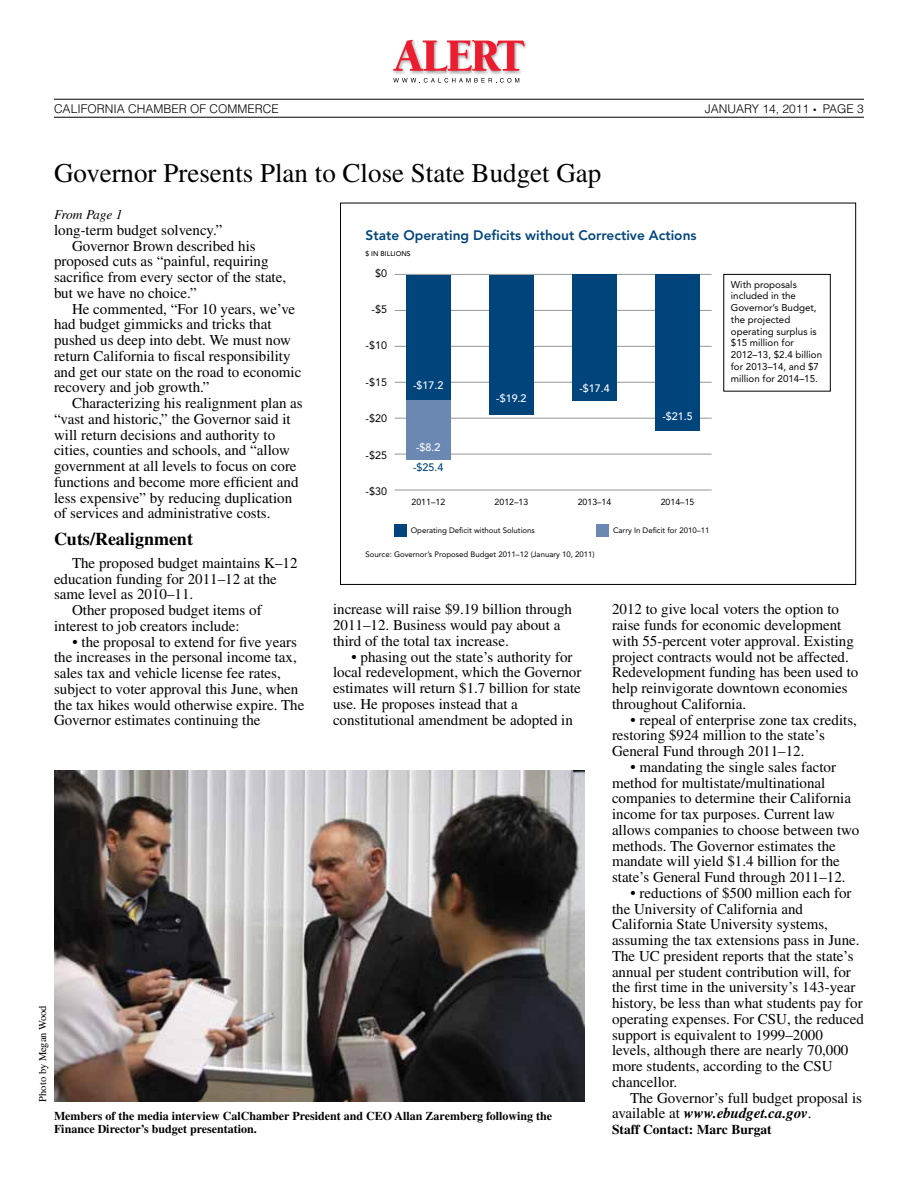
<style>
.page{position:relative;width:918px;height:1188px;background:#fff}
.page>*{position:absolute;margin:0;border:0;box-sizing:border-box;transform-origin:0 0}
.t1{font:27px "Times";color:#000}
.t2{font:700 18px "Times";color:#000}
.t3{font:15px/15.8px "Times";color:#000}
.t4{font:800 13.65px "Avenir LT Std";color:#00447c}
.t5{font:700 13.5px "Times";color:#000}
.t6{font:italic 13.5px "Times";letter-spacing:-.025em;color:#000}
.t7{font:700 12px/12.8px "Times";color:#000}
.t8{font:300 12px "Helvetica";color:#000}
.t9{font:500 10.8px "Avenir LT Std";color:#fff}
.t10{font:10.8px "Avenir LT Std";color:#000}
.t11{font:500 10.8px "Avenir LT Std";color:#00447c}
.t12{font:10.5px "Times";color:#000}
.t13{font:9.75px/11.7px "Avenir LT Std";color:#000}
.t14{font:8.85px "Avenir LT Std";color:#000}
.t15{font:7.8px "Avenir LT Std";color:#000}
.t16{font:500 6.9px "Avenir LT Std";color:#000}
.s1{font-family:"Adobe Garamond Pro"}
.s2{font-weight:700;font-style:italic}
</style>
<div class="page">
<hr style="left:54px;top:99px;width:810px;height:1px;background:#000">
<hr style="left:54px;top:117px;width:810px;height:1px;background:#000">
<img style="left:426px;top:72px;width:21px;height:2px">
<img style="left:503px;top:41px;width:23px;height:33px">
<img style="left:393px;top:72px;width:33px;height:2px">
<img style="left:474px;top:72px;width:28px;height:2px">
<img style="left:447px;top:72px;width:26px;height:2px">
<svg style="left:393px;top:40px;width:132px;height:32px"></svg>
<svg style="left:393px;top:78px;width:126px;height:5px"></svg>
<hr style="left:395px;top:490px;width:317px;height:1px;background:#939598">
<hr style="left:395px;top:454px;width:317px;height:1px;background:#939598">
<hr style="left:395px;top:418px;width:317px;height:1px;background:#939598">
<hr style="left:395px;top:382px;width:317px;height:1px;background:#939598">
<hr style="left:395px;top:346px;width:317px;height:1px;background:#939598">
<hr style="left:395px;top:310px;width:317px;height:1px;background:#939598">
<hr style="left:395px;top:274px;width:317px;height:1px;background:#939598">
<div style="left:406px;top:275px;width:44px;height:185px;background:#00447c"></div>
<div style="left:406px;top:400px;width:44px;height:60px;background:#6b88b3"></div>
<div style="left:489px;top:275px;width:44px;height:139px;background:#00447c"></div>
<div style="left:573px;top:275px;width:44px;height:126px;background:#00447c"></div>
<div style="left:656px;top:275px;width:44px;height:156px;background:#00447c"></div>
<div style="left:724px;top:274px;width:107px;height:117px;border:1px solid #000"></div>
<div style="left:394px;top:525px;width:13px;height:12px;background:#00447c"></div>
<div style="left:596px;top:525px;width:13px;height:12px;background:#6b88b3"></div>
<img style="left:54px;top:771px;width:531px;height:331px">
<p class="t8" style="left:54px;top:101px;width:226px">CALIFORNIA CHAMBER OF COMMERCE</p>
<p class="t8" style="left:705px;top:101px;width:161px">JANUARY 14, 2011 ● PAGE 3</p>
<h1 class="t1" style="left:54px;top:158px;width:549px">Governor Presents Plan to Close State Budget Gap</h1>
<p class="t6" style="left:54px;top:207px;width:70px">From Page 1</p>
<p class="t3" style="left:54px;top:222px;width:170px">long-term budget solvency.”</p>
<p class="t3" style="left:72px;top:238px;width:185px">Governor Brown described his</p>
<p class="t3" style="left:54px;top:253px;width:216px">proposed cuts as “painful, requiring</p>
<p class="t3" style="left:54px;top:269px;width:234px">sacrifice from every sector of the state,</p>
<p class="t3" style="left:54px;top:285px;width:144px">but we have no choice.”</p>
<p class="t3" style="left:72px;top:301px;width:225px">He commented, “For 10 years, we’ve</p>
<p class="t3" style="left:54px;top:316px;width:219px">had budget gimmicks and tricks that</p>
<p class="t3" style="left:54px;top:332px;width:239px">pushed us deep into debt. We must now</p>
<p class="t3" style="left:54px;top:348px;width:238px">return California to fiscal responsibility</p>
<p class="t3" style="left:54px;top:364px;width:249px">and get our state on the road to economic</p>
<p class="t3" style="left:54px;top:379px;width:157px">recovery and job growth.”</p>
<p class="t3" style="left:72px;top:395px;width:232px">Characterizing his realignment plan as</p>
<p class="t3" style="left:54px;top:411px;width:238px">“vast and historic,” the Governor said it</p>
<p class="t3" style="left:54px;top:427px;width:223px">will return decisions and authority to</p>
<p class="t3" style="left:54px;top:442px;width:237px">cities, counties and schools, and “allow</p>
<p class="t3" style="left:54px;top:458px;width:244px">government at all levels to focus on core</p>
<p class="t3" style="left:54px;top:474px;width:246px">functions and become more efficient and</p>
<p class="t3" style="left:54px;top:490px;width:240px">less expensive” by reducing duplication</p>
<p class="t3" style="left:54px;top:505px;width:218px">of services and administrative costs.</p>
<p class="t2" style="left:54px;top:528px;width:140px">Cuts/Realignment</p>
<p class="t3" style="left:72px;top:555px;width:227px">The proposed budget maintains K–12</p>
<p class="t3" style="left:54px;top:571px;width:224px">education funding for 2011–12 at the</p>
<p class="t3" style="left:54px;top:586px;width:141px">same level as 2010–11.</p>
<p class="t3" style="left:72px;top:602px;width:191px">Other proposed budget items of</p>
<p class="t3" style="left:54px;top:618px;width:187px">interest to job creators include:</p>
<p class="t3" style="left:54px;top:634px;width:252px;text-indent:18px"><span class="s1">•</span> the proposal to extend for five years the increases in the personal income tax, sales tax and vehicle license fee rates, subject to voter approval this June, when the tax hikes would otherwise expire. The Governor estimates continuing the</p>
<p class="t4" style="left:366px;top:228px;width:332px">State Operating Deficits without Corrective Actions</p>
<p class="t16" style="left:366px;top:250px;width:47px">$ IN BILLIONS</p>
<p class="t10" style="left:375px;top:267px;width:13px">$0</p>
<p class="t13" style="left:731px;top:279px;width:93px">With proposals included in the<br>Governor’s Budget, the projected operating surplus is $15 million for<br>2012–13, $2.4 billion for 2013–14, and $7 million for 2014–15.</p>
<p class="t10" style="left:372px;top:303px;width:17px">-$5</p>
<p class="t10" style="left:366px;top:339px;width:23px">-$10</p>
<p class="t10" style="left:366px;top:376px;width:23px">-$15</p>
<p class="t9" style="left:413px;top:379px;width:32px">-$17.2</p>
<p class="t9" style="left:579px;top:382px;width:32px">-$17.4</p>
<p class="t9" style="left:496px;top:392px;width:32px">-$19.2</p>
<p class="t9" style="left:662px;top:411px;width:32px">-$21.5</p>
<p class="t10" style="left:366px;top:412px;width:23px">-$20</p>
<p class="t9" style="left:416px;top:441px;width:26px">-$8.2</p>
<p class="t11" style="left:413px;top:461px;width:32px">-$25.4</p>
<p class="t14" style="left:412px;top:497px;width:35px">2011–12</p>
<p class="t10" style="left:366px;top:449px;width:23px">-$25</p>
<p class="t10" style="left:366px;top:485px;width:23px">-$30</p>
<p class="t14" style="left:495px;top:497px;width:35px">2012–13</p>
<p class="t14" style="left:578px;top:497px;width:35px">2013–14</p>
<p class="t14" style="left:661px;top:497px;width:35px">2014–15</p>
<p class="t15" style="left:411px;top:526px;width:126px">Operating Deficit without Solutions</p>
<p class="t15" style="left:613px;top:526px;width:98px">Carry In Deficit for 2010–11</p>
<p class="t15" style="left:366px;top:550px;width:231px">Source: Governor’s Proposed Budget 2011–12 (January 10, 2011)</p>
<p class="t3" style="left:333px;top:601px;width:241px">increase will raise $9.19 billion through<br>2011–12. Business would pay about a third of the total tax increase.</p>
<p class="t3" style="left:333px;top:649px;width:250px;text-indent:18px"><span class="s1">•</span> phasing out the state’s authority for local redevelopment, which the Governor estimates will return $1.7 billion for state use. He proposes instead that a constitutional amendment be adopted in</p>
<p class="t3" style="left:612px;top:601px;width:248px">2012 to give local voters the option to raise funds for economic development with 55-percent voter approval. Existing project contracts would not be affected.<br>Redevelopment funding has been used to help reinvigorate downtown economies throughout California.</p>
<p class="t3" style="left:612px;top:712px;width:246px;text-indent:18px"><span class="s1">•</span> repeal of enterprise zone tax credits, restoring $924 million to the state’s<br>General Fund through 2011–12.</p>
<p class="t3" style="left:612px;top:759px;width:249px;text-indent:18px"><span class="s1">•</span> mandating the single sales factor method for multistate/multinational companies to determine their California income for tax purposes. Current law allows companies to choose between two methods. The Governor estimates the mandate will yield $1.4 billion for the state’s General Fund through 2011–12.</p>
<p class="t3" style="left:612px;top:885px;width:253px;text-indent:18px"><span class="s1">•</span> reductions of $500 million each for the University of California and California State University systems, assuming the tax extensions pass in June.<br>The UC president reports that the state’s annual per student contribution will, for the first time in the university’s 143-year history, be less than what students pay for operating expenses. For CSU, the reduced support is equivalent to 1999–2000 levels, although there are nearly 70,000 more students, according to the CSU chancellor.</p>
<p class="t3" style="left:612px;top:1090px;width:252px;text-indent:18px">The Governor’s full budget proposal is available at <span class="s2">www.ebudget.ca.gov</span>.</p>
<p class="t5" style="left:612px;top:1121px;width:161px">Staff Contact: Marc Burgat</p>
<p class="t12" style="left:37px;top:1102px;width:98px;rotate:-90deg">Photo by Megan Wood</p>
<p class="t7" style="left:54px;top:1109px;width:500px">Members of the media interview CalChamber President and CEO Allan Zaremberg following the<br>Finance Director’s budget presentation.</p>
</div>
